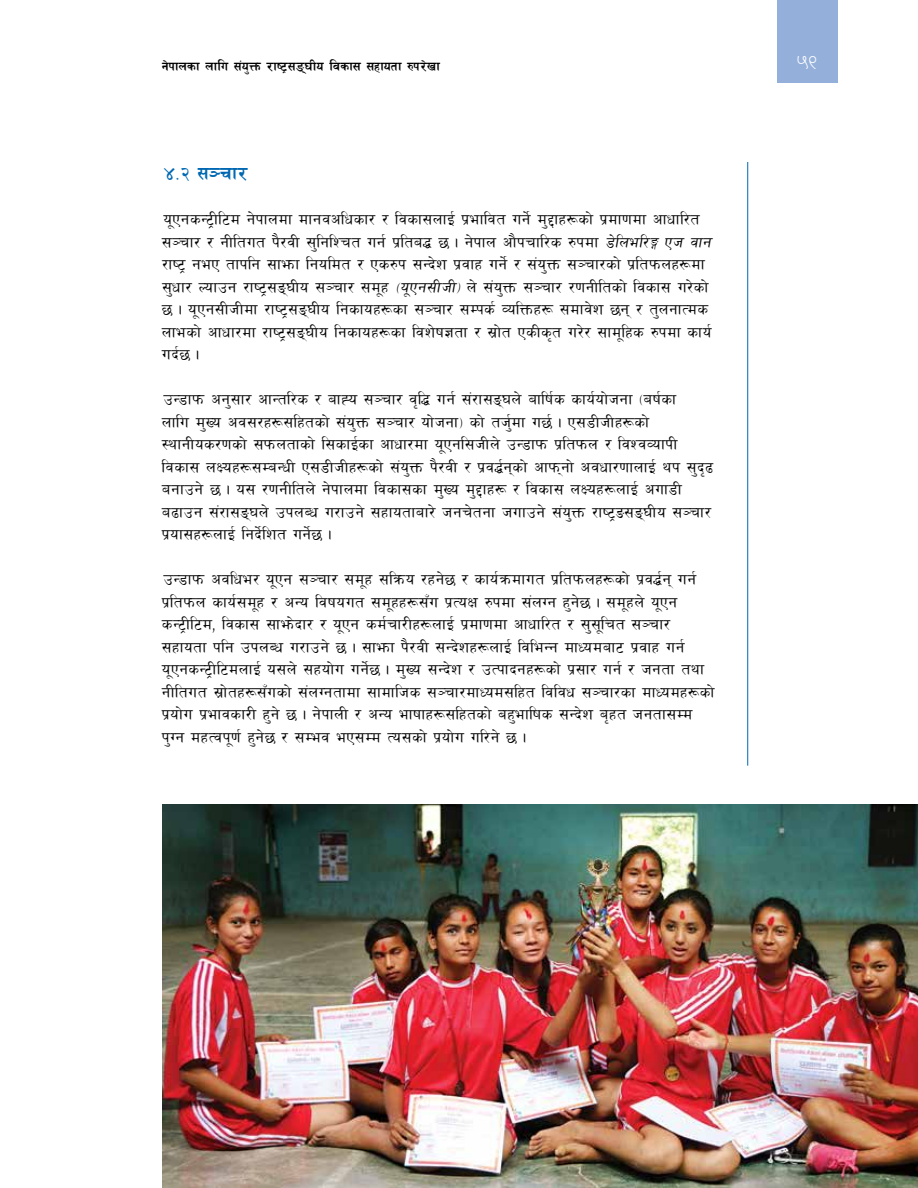
<style>
.page{position:relative;width:918px;height:1188px;background:#fff}
.page>*{position:absolute;margin:0;border:0;box-sizing:border-box;transform-origin:0 0}
.t1{font:700 24px "Himal";color:#0068b2}
.t2{font:19.5px/22.5px "Preeti";color:#000}
.t3{font:18px "Navjeevan";color:#fff}
.t4{font:700 16.5px "Himal";color:#000}
.s1{font-style:italic}
</style>
<div class="page">
<img style="left:162px;top:805px;width:756px;height:383px">
<hr style="left:747px;top:162px;width:1px;height:604px;background:#0068b2">
<div style="left:778px;top:0;width:60px;height:82px;background:#94b0da"></div>
<p class="t4" style="left:162px;top:58px;width:280px">g]kfnsf nflu ;+o'Qm /fi6«;ª\3Lo ljsf; ;xfotf ?k/]vf</p>
<p class="t3" style="left:797px;top:52px;width:22px">59</p>
<p class="t1" style="left:164px;top:162px;width:86px">$=@ ;~rf/</p>
<p class="t2" style="left:162px;top:208px;width:556px">o"PgsG6«Ll6d g]kfndf dfgjclwsf/ / ljsf;nfO{ k|efljt ug]{ d'2fx¿sf]k|df0fdf cfwfl/t ;~rf/ / gLltut k}/jL ;'lglZrt ug{ k|lta4 5 . g]kfn cf}krfl/s ?kdf <span class="s1">8]lnel/Ë Ph jfg </span>/fi6«geP tfklg ;femf lgoldt / Ps?k ;Gb]z k|jfx ug]{ / ;+o'Qm ;~rf/sf]k|ltkmnx¿df ;'wf/ Nofpg /fi6«;ª\3Lo ;~rf/ ;d"x <span class="s1">-o"Pg;LhL_</span> n];+o'Qm ;~rf/ /0fgLltsf]ljsf; u/]sf] 5 . o"Pg;LhLdf /fi6«;ª\3Lo lgsfox¿sf ;~rf/ ;Dks{ JolQmx¿ ;dfj]z 5g\ / t'ngfTds nfesf]cfwf/df /fi6«;ª\3Lo lgsfox¿sf ljz]if1tf / ;|f]t PsLs[t u/]/ ;fd"lxs ?kdf sfo{ ub{5 .</p>
<p class="t2" style="left:162px;top:388px;width:553px">pG8fkm cg';f/ cfGtl/s / afXo ;~rf/ j[l4 ug{ ;+/f;ª\3n]aflif{s sfo{of]hgf -aif{sf<br>nflu d'Vo cj;/x¿;lxtsf];+o'Qm ;~rf/ of]hgf_ sf]th'{df u5{ . P;8LhLx¿sf] :yfgLos/0fsf];kmntfsf]l;sfO{sf cfwf/df o"Pgl;hLn]pG8fkm k|ltkmn / ljZjJofkL ljsf; nIox¿;DaGwL P;8LhLx¿sf];+o'Qm k}/jL / k|j4{g\sf]cfkm\gf]cjwf/0ffnfO{ yk ;'b[9 agfpg]5 . o; /0fgLltn]g]kfndf ljsf;sf d'Vo d'2fx¿ / ljsf; nIox¿nfO{ cuf8L a9fpg ;+/f;ª\3n]pknAw u/fpg];xfotfaf/]hgr]tgf hufpg];+o'Qm /fi6«ª;ª\3Lo ;~rf/ k|of;x¿nfO{ lgb]{lzt ug]{5 .</p>
<p class="t2" style="left:162px;top:568px;width:562px">pG8fkm cjlwe/ o"Pg ;~rf/ ;d"x ;lqmo /xg]5 / sfo{qmdfut k|ltkmnx¿sf]k|j4{g\ ug{ k|ltkmn sfo{;d"x / cGo ljifout ;d"xx¿;Fu k|ToIf ?kdf ;+nUg x'g]5 . ;d"xn]o"Pg sG6«Ll6d, ljsf; ;fem]bf/ / o"Pg sd{rf/Lx¿nfO{ k|df0fdf cfwfl/t / ;';"lrt ;~rf/<br>;xfotf klg pknAw u/fpg]5 . ;femf k}/jL ;Gb]zx¿nfO{ ljleGg dfWodaf6 k|jfx ug{ o"PgsG6«Ll6dnfO{ o;n];xof]u ug]{5 . d'Vo ;Gb]z / pTkfbgx¿sf]k|;f/ ug{ / hgtf tyf gLltut ;|f]tx¿;Fusf];+nUgtfdf ;fdflhs ;~rf/dfWod;lxt ljljw ;~rf/sf dfWodx¿sf] k|of]u k|efjsf/L x'g]5 . g]kfnL / cGo efiffx¿;lxtsf]ax'eflifs ;Gb]z a[xt hgtf;Dd<br>k'Ug dxTjk"0f{ x'g]5 / ;Dej eP;Dd To;sf]k|of]u ul/g]5 .</p>
</div>
